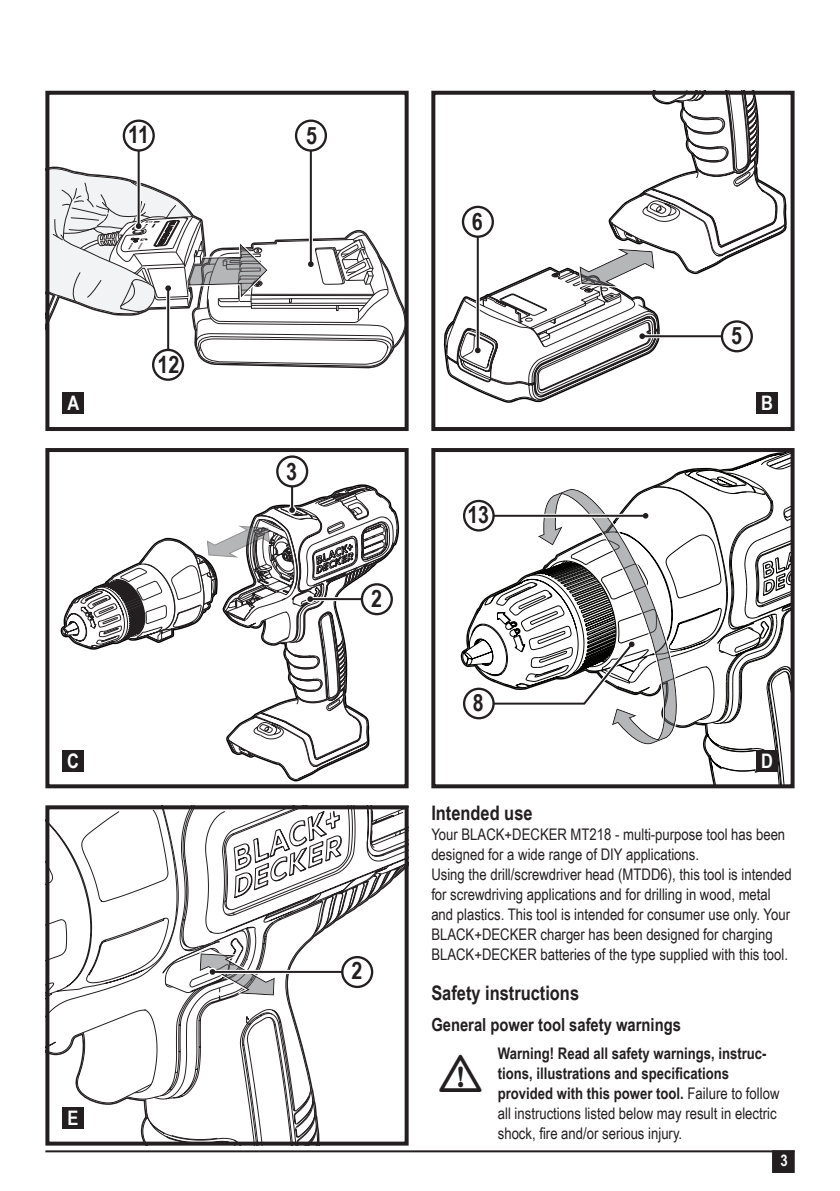
<style>
.page{position:relative;width:840px;height:1191px;background:#fff}
.page>*{position:absolute;margin:0;border:0;box-sizing:border-box;transform-origin:0 0}
.body{font:34px "Blackand Decker";color:#231f20}
.t1{font:700 24px "Arial Narrow";color:#231f20}
.t2{font:700 23.8px "Arial Narrow";color:#231f20}
.h0{font:700 20px "Arial Narrow";color:#231f20}
.t3{font:700 20px "Arial Narrow";color:#fff}
.t4{font:700 18px "Arial Narrow";color:#231f20}
.body-2{font:16px/20px "Arial Narrow";color:#231f20}
.body-3{font:700 16px/20px "Arial Narrow";color:#231f20}
.t5{font:700 16px "Arial Narrow";color:#fff}
.s1{font-weight:400}
</style>
<div class="page">
<hr style="left:45px;top:1150px;width:749px;height:2px;background:#231f20">
<div style="left:772px;top:1151px;width:21px;height:21px;background:#231f20"></div>
<div style="left:771px;top:1150px;width:23px;height:23px;border:2px solid #231f20"></div>
<svg style="left:462px;top:453px;width:327px;height:330px"></svg>
<div style="left:464px;top:689px;width:29px;height:29px;background:#fff;border-radius:50%"></div>
<div style="left:462px;top:687px;width:32px;height:32px;border:2px solid #231f20;border-radius:50%"></div>
<div style="left:431px;top:448px;width:363px;height:340px;border:4px solid #231f20"></div>
<svg style="left:443px;top:96px;width:343px;height:307px"></svg>
<hr style="left:641px;top:335px;width:90px;height:2px;background:#231f20">
<div style="left:721px;top:321px;width:30px;height:30px;background:#fff;border-radius:50%"></div>
<div style="left:720px;top:320px;width:32px;height:32px;border:2px solid #231f20;border-radius:50%"></div>
<div style="left:431px;top:91px;width:363px;height:340px;border:4px solid #231f20"></div>
<svg style="left:309px;top:152px;width:1px;height:15px"></svg>
<hr style="left:310px;top:141px;width:2px;height:123px;background:#231f20">
<div style="left:296px;top:121px;width:30px;height:29px;background:#fff;border-radius:50%"></div>
<div style="left:295px;top:119px;width:32px;height:33px;border:2px solid #231f20;border-radius:50%"></div>
<svg style="left:137px;top:152px;width:1px;height:15px"></svg>
<hr style="left:138px;top:141px;width:2px;height:85px;background:#231f20">
<div style="left:124px;top:121px;width:30px;height:29px;background:#fff;border-radius:50%"></div>
<div style="left:123px;top:119px;width:32px;height:33px;border:2px solid #231f20;border-radius:50%"></div>
<svg style="left:153px;top:350px;width:30px;height:30px"></svg>
<div style="left:152px;top:349px;width:32px;height:32px;border:2px solid #231f20;border-radius:50%"></div>
<svg style="left:50px;top:167px;width:353px;height:201px"></svg>
<div style="left:45px;top:91px;width:363px;height:340px;border:4px solid #231f20"></div>
<svg style="left:278px;top:765px;width:52px;height:15px"></svg>
<div style="left:276px;top:455px;width:32px;height:32px;border:2px solid #231f20;border-radius:50%"></div>
<svg style="left:60px;top:486px;width:337px;height:279px"></svg>
<hr style="left:310px;top:598px;width:61px;height:2px;background:#231f20">
<div style="left:362px;top:584px;width:29px;height:30px;background:#fff;border-radius:50%"></div>
<div style="left:360px;top:583px;width:32px;height:32px;border:2px solid #231f20;border-radius:50%"></div>
<div style="left:45px;top:448px;width:363px;height:340px;border:4px solid #231f20"></div>
<svg style="left:50px;top:811px;width:96px;height:318px"></svg>
<svg style="left:146px;top:810px;width:257px;height:330px"></svg>
<svg style="left:276px;top:970px;width:65px;height:4px"></svg>
<svg style="left:77px;top:948px;width:199px;height:192px"></svg>
<hr style="left:212px;top:971px;width:140px;height:2px;background:#231f20">
<div style="left:342px;top:957px;width:30px;height:30px;background:#fff;border-radius:50%"></div>
<div style="left:341px;top:956px;width:32px;height:32px;border:2px solid #231f20;border-radius:50%"></div>
<div style="left:45px;top:805px;width:363px;height:340px;border:4px solid #231f20"></div>
<div style="left:62px;top:392px;width:22px;height:22px;background:#231f20"></div>
<div style="left:755px;top:392px;width:22px;height:22px;background:#231f20"></div>
<div style="left:62px;top:750px;width:22px;height:21px;background:#231f20"></div>
<div style="left:755px;top:750px;width:22px;height:21px;background:#231f20"></div>
<div style="left:62px;top:1107px;width:22px;height:21px;background:#231f20"></div>
<p class="t1" style="left:128px;top:117px;width:22px">11</p>
<p class="t1" style="left:306px;top:117px;width:12px">5</p>
<p class="t1" style="left:157px;top:346px;width:23px">12</p>
<p class="t1" style="left:471px;top:204px;width:12px">6</p>
<p class="t1" style="left:730px;top:317px;width:12px">5</p>
<p class="t3" style="left:67px;top:388px;width:13px">A</p>
<p class="t3" style="left:760px;top:388px;width:13px">B</p>
<p class="t1" style="left:286px;top:453px;width:12px">3</p>
<p class="t1" style="left:371px;top:580px;width:12px">2</p>
<p class="t2" style="left:467px;top:497px;width:23px">13</p>
<p class="t2" style="left:472px;top:685px;width:12px">8</p>
<p class="t3" style="left:67px;top:745px;width:13px">C</p>
<p class="t3" style="left:760px;top:745px;width:13px">D</p>
<p class="t3" style="left:68px;top:1102px;width:12px">E</p>
<p class="t1" style="left:351px;top:952px;width:12px">2</p>
<p class="h0" style="left:431px;top:797px;width:103px">Intended use</p>
<p class="body-2" style="left:431px;top:823px;width:355px">Your BLACK+DECKER MT218 - multi-purpose tool has been designed for a wide range of DIY applications.</p>
<p class="body-2" style="left:431px;top:863px;width:362px">Using the drill/screwdriver head (MTDD6), this tool is intended</p>
<p class="body-2" style="left:431px;top:883px;width:341px">for screwdriving applications and for drilling in wood, metal</p>
<p class="body-2" style="left:431px;top:903px;width:360px">and plastics. This tool is intended for consumer use only. Your<br>BLACK+DECKER charger has been designed for charging<br>BLACK+DECKER batteries of the type supplied with this tool.</p>
<p class="h0" style="left:431px;top:977px;width:149px">Safety instructions</p>
<p class="t4" style="left:431px;top:1011px;width:251px">General power tool safety warnings</p>
<p class="body" style="left:439px;top:1060px;width:44px">@</p>
<p class="body-3" style="left:497px;top:1042px;width:283px">Warning! Read all safety warnings, instruc&shy;tions, illustrations and specifications provided with this power tool. <span class="s1">Failure to follow all instructions listed below may result in electric shock, fire and/or serious injury.</span></p>
<p class="t5" style="left:780px;top:1148px;width:9px">3</p>
</div>
